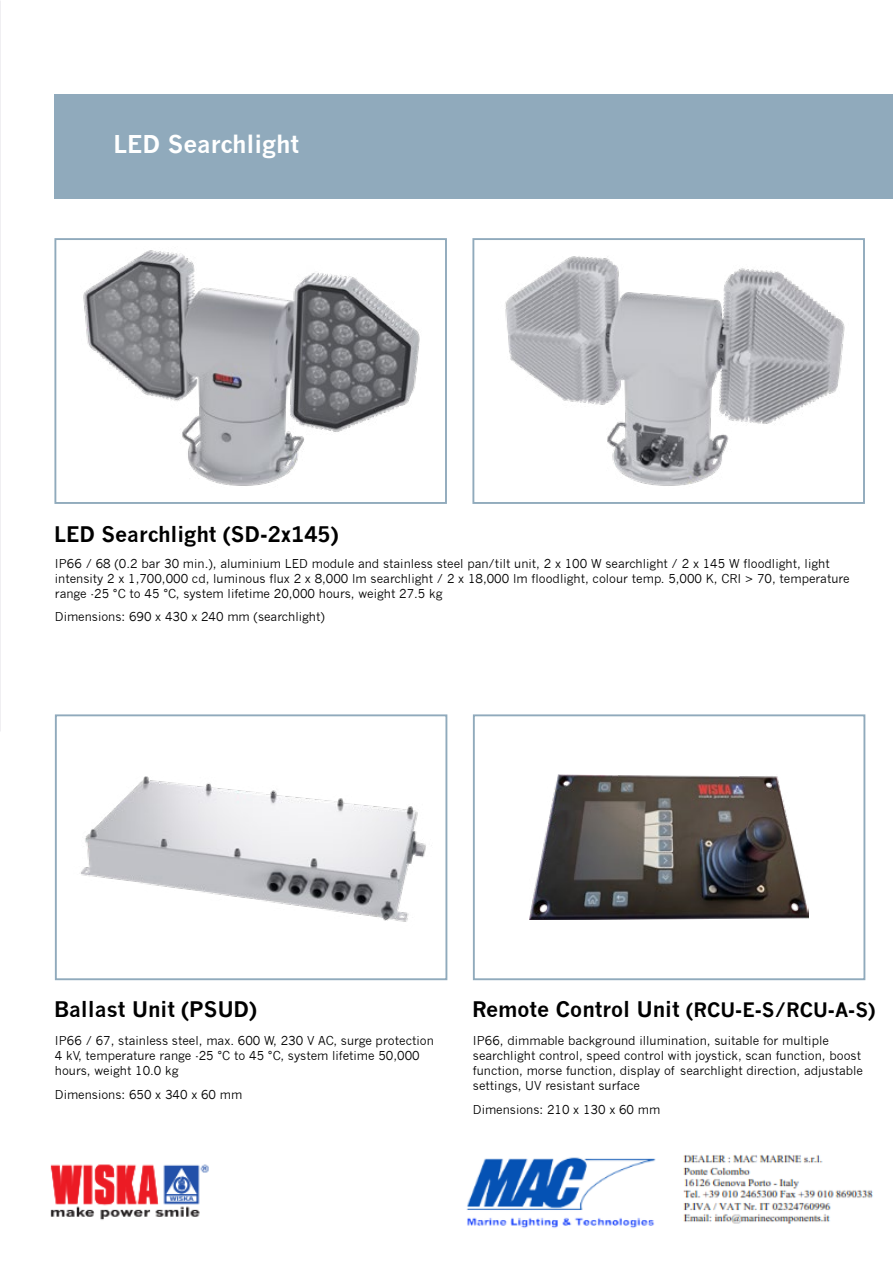
<style>
.page{position:relative;width:893px;height:1263px;background:#fff}
.page>*{position:absolute;margin:0;border:0;box-sizing:border-box;transform-origin:0 0}
.t1{font:700 24px "News Gothic";color:#fff}
.t2{font:700 21px "News Gothic";color:#000}
.t3{font:12px/15px "News Gothic";color:#000}
.s1{font-size:19.5px}
</style>
<div class="page">
<div style="left:54px;top:94px;width:839px;height:104px;background:#90aabc"></div>
<img style="left:83px;top:250px;width:337px;height:236px">
<div style="left:54px;top:238px;width:393px;height:266px;border:2px solid #90aabc"></div>
<img style="left:505px;top:256px;width:340px;height:230px">
<div style="left:472px;top:238px;width:393px;height:266px;border:2px solid #90aabc"></div>
<img style="left:0;top:0;width:1px;height:731px">
<img style="left:80px;top:776px;width:346px;height:146px">
<div style="left:55px;top:714px;width:392px;height:266px;border:2px solid #90aabc"></div>
<img style="left:529px;top:775px;width:279px;height:145px">
<div style="left:473px;top:714px;width:392px;height:266px;border:2px solid #90aabc"></div>
<img style="left:50px;top:1155px;width:823px;height:73px">
<h1 class="t1" style="left:113px;top:129px;width:187px">LED Searchlight</h1>
<h2 class="t2" style="left:54px;top:521px;width:286px">LED Searchlight (SD-2x145)</h2>
<p class="t3" style="left:55px;top:556px;width:796px">IP66 / 68 (0.2 bar 30 min.), aluminium LED module and stainless steel pan/tilt unit, 2 x 100 W searchlight / 2 x 145 W floodlight, light intensity 2 x 1,700,000 cd, luminous flux 2 x 8,000 lm searchlight / 2 x 18,000 lm floodlight, colour temp. 5,000 K, CRI &gt; 70, temperature range -25 °C to 45 °C, system lifetime 20,000 hours, weight 27.5 kg</p>
<p class="t3" style="left:55px;top:609px;width:271px">Dimensions: 690 x 430 x 240 mm (searchlight)</p>
<h2 class="t2" style="left:54px;top:997px;width:204px">Ballast Unit (PSUD)</h2>
<p class="t3" style="left:55px;top:1033px;width:380px">IP66 / 67, stainless steel, max. 600 W, 230 V AC, surge protection<br>4 kV, temperature range -25 °C to 45 °C, system lifetime 50,000 hours, weight 10.0 kg</p>
<p class="t3" style="left:55px;top:1087px;width:189px">Dimensions: 650 x 340 x 60 mm</p>
<h2 class="t2" style="left:472px;top:997px;width:405px">Remote Control Unit <span class="s1">(RCU-E-S/RCU-A-S)</span></h2>
<p class="t3" style="left:473px;top:1033px;width:391px">IP66, dimmable background illumination, suitable for multiple searchlight control, speed control with joystick, scan function, boost function, morse function, display of searchlight direction, adjustable settings, UV resistant surface</p>
<p class="t3" style="left:473px;top:1102px;width:189px">Dimensions: 210 x 130 x 60 mm</p>
</div>
